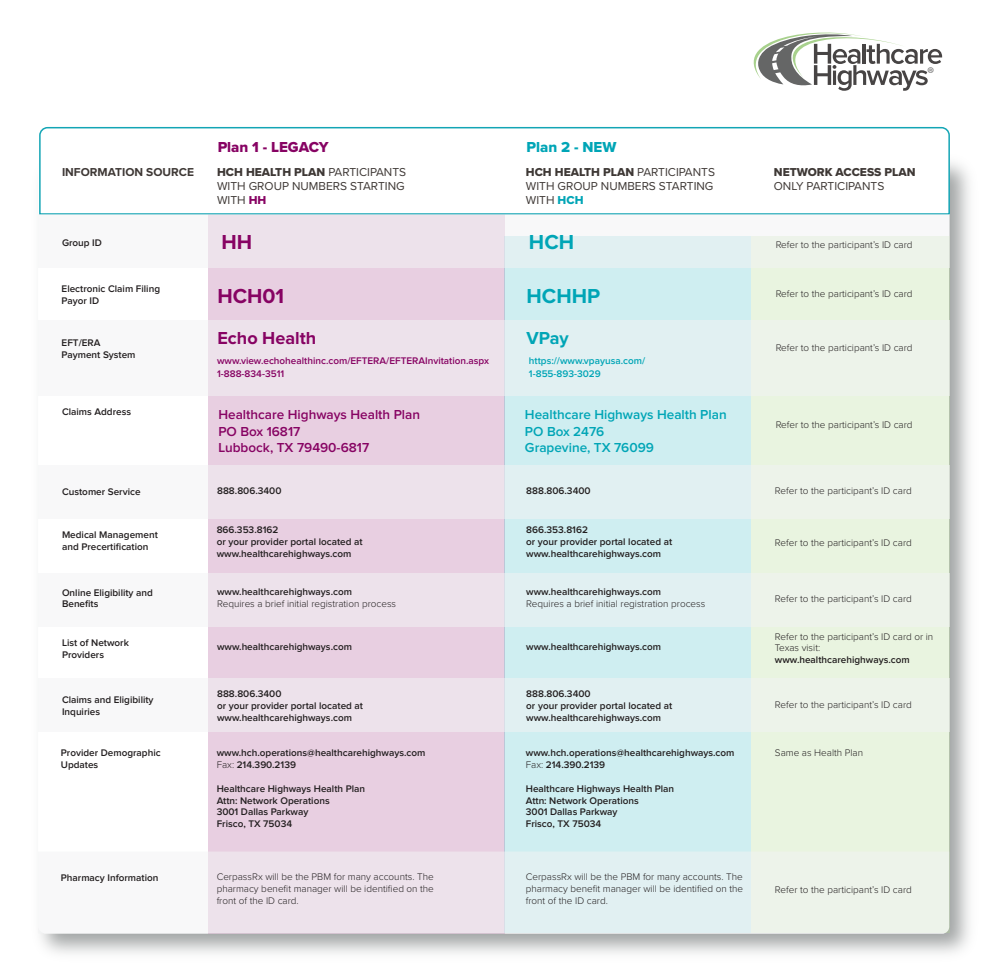
<style>
.page{position:relative;width:994px;height:972px;background:#fff}
.page>*{position:absolute;margin:0;border:0;box-sizing:border-box;transform-origin:0 0}
.t1{font:700 21px "Proxima Nova";color:#00a5b6}
.t2{font:700 21px "Proxima Nova";color:#870363}
.t3{font:700 18px "Proxima Nova";color:#870363}
.t4{font:700 18px "Proxima Nova";color:#00a5b6}
.t5{font:17.1px "Myriad Pro";color:#737373}
.t6{font:15px "Proxima Nova Extrabld";color:#870363}
.t7{font:15px "Proxima Nova Extrabld";color:#00a5b6}
.t8{font:600 13.5px/16.2px "Proxima Nova";color:#870363}
.t9{font:600 13.5px/16.2px "Proxima Nova";color:#00a5b6}
.t10{font:11.85px/14.2px "Proxima Nova";color:#3e3835}
.t11{font:11.85px "Proxima Nova Extrabld";color:#3e3835}
.t12{font:700 11.85px "Proxima Nova";color:#3e3835}
.t13{font:600 9.9px/11.9px "Proxima Nova";color:#231f20}
.t14{font:300 9.9px/11.9px "Proxima Nova";color:#231f20;text-align:justify}
.t15{font:600 9.9px/13.5px "Proxima Nova";color:#870363}
.t16{font:600 9.9px/13.5px "Proxima Nova";color:#00a5b6}
.s1{font-family:"Proxima Nova"}
.s2{font-family:"Proxima Nova Extrabld";color:#870363}
.s3{font-family:"Proxima Nova Extrabld";color:#00a5b6}
.s4{font-weight:300}
</style>
<div class="page">
<img style="left:40px;top:162px;width:930px;height:792px">
<div style="left:38px;top:161px;width:911px;height:773px;background:#fff;border-radius:8px"></div>
<div style="left:208px;top:214px;width:297px;height:720px;background:#e8cfe1"></div>
<div style="left:505px;top:236px;width:246px;height:697px;background:#cfeef1"></div>
<div style="left:751px;top:236px;width:198px;height:697px;background:#e9f4e0"></div>
<svg style="left:38px;top:852px;width:911px;height:82px"></svg>
<div style="left:38px;top:573px;width:911px;height:53px;background:linear-gradient(to right,#f4ebf4,#e4f0ea)"></div>
<div style="left:38px;top:320px;width:911px;height:76px;background:linear-gradient(to right,#f4ebf4,#e4f0ea)"></div>
<div style="left:38px;top:465px;width:911px;height:53px;background:linear-gradient(to right,#f4ebf4,#e4f0ea)"></div>
<div style="left:38px;top:679px;width:911px;height:53px;background:linear-gradient(to right,#f4ebf4,#e4f0ea)"></div>
<svg style="left:39px;top:126px;width:911px;height:89px"></svg>
<div style="left:38px;top:214px;width:911px;height:53px;background:linear-gradient(to right,#f3ebf3,#ecf3f0)"></div>
<svg style="left:753px;top:32px;width:189px;height:59px"></svg>
<h3 class="t5" style="left:927px;top:63px;width:9px">®</h3>
<h3 class="t6" style="left:218px;top:136px;width:112px">Plan 1 - LEGACY</h3>
<h3 class="t7" style="left:526px;top:136px;width:91px">Plan 2 - NEW</h3>
<p class="t12" style="left:62px;top:163px;width:133px">INFORMATION SOURCE</p>
<p class="t11" style="left:774px;top:163px;width:143px">NETWORK ACCESS PLAN</p>
<p class="t10" style="left:774px;top:178px;width:112px">ONLY PARTICIPANTS</p>
<p class="t11" style="left:217px;top:163px;width:191px">HCH HEALTH PLAN <span class="s1">PARTICIPANTS</span></p>
<p class="t10" style="left:217px;top:178px;width:189px">WITH GROUP NUMBERS STARTING<br>WITH <span class="s2">HH</span></p>
<p class="t11" style="left:526px;top:163px;width:191px">HCH HEALTH PLAN <span class="s1">PARTICIPANTS</span></p>
<p class="t10" style="left:526px;top:178px;width:189px">WITH GROUP NUMBERS STARTING<br>WITH <span class="s3">HCH</span></p>
<p class="t13" style="left:62px;top:237px;width:41px">Group ID</p>
<h1 class="t2" style="left:221px;top:227px;width:32px">HH</h1>
<h1 class="t1" style="left:529px;top:227px;width:47px">HCH</h1>
<p class="t13" style="left:62px;top:283px;width:100px">Electronic Claim Filing<br>Payor ID</p>
<h1 class="t1" style="left:526px;top:280px;width:75px">HCHHP</h1>
<h1 class="t2" style="left:217px;top:280px;width:68px">HCH01</h1>
<p class="t13" style="left:62px;top:337px;width:75px">EFT/ERA<br>Payment System</p>
<h2 class="t3" style="left:217px;top:325px;width:100px">Echo Health</h2>
<h2 class="t4" style="left:526px;top:325px;width:44px">VPay</h2>
<p class="t15" style="left:217px;top:354px;width:273px">www.view.echohealthinc.com/EFTERA/EFTERAInvitation.aspx<br>1-888-834-3511</p>
<p class="t16" style="left:529px;top:354px;width:118px">https://www.vpayusa.com/<br>1-855-893-3029</p>
<p class="t13" style="left:62px;top:406px;width:71px">Claims Address</p>
<h3 class="t9" style="left:525px;top:407px;width:203px">Healthcare Highways Health Plan<br>PO Box 2476<br>Grapevine, TX 76099</h3>
<h3 class="t8" style="left:218px;top:407px;width:203px">Healthcare Highways Health Plan<br>PO Box 16817<br>Lubbock, TX 79490-6817</h3>
<p class="t13" style="left:62px;top:486px;width:80px">Customer Service</p>
<p class="t13" style="left:62px;top:529px;width:97px">Medical Management and Precertification</p>
<p class="t13" style="left:526px;top:485px;width:66px">888.806.3400</p>
<p class="t13" style="left:217px;top:485px;width:66px">888.806.3400</p>
<p class="t13" style="left:217px;top:524px;width:147px">866.353.8162<br>or your provider portal located at www.healthcarehighways.com</p>
<p class="t13" style="left:526px;top:524px;width:147px">866.353.8162<br>or your provider portal located at www.healthcarehighways.com</p>
<p class="t14" style="left:775px;top:238px;width:138px">Refer to the participant’s ID card</p>
<p class="t14" style="left:775px;top:287px;width:138px">Refer to the participant’s ID card</p>
<p class="t14" style="left:775px;top:341px;width:138px">Refer to the participant’s ID card</p>
<p class="t14" style="left:775px;top:418px;width:138px">Refer to the participant’s ID card</p>
<p class="t14" style="left:775px;top:484px;width:138px">Refer to the participant’s ID card</p>
<p class="t14" style="left:775px;top:536px;width:138px">Refer to the participant’s ID card</p>
<p class="t13" style="left:62px;top:587px;width:92px">Online Eligibility and<br>Benefits</p>
<p class="t13" style="left:62px;top:637px;width:68px">List of Network<br>Providers</p>
<p class="t13" style="left:62px;top:694px;width:93px">Claims and Eligibility<br>Inquiries</p>
<p class="t13" style="left:217px;top:586px;width:136px">www.healthcarehighways.com</p>
<p class="t14" style="left:217px;top:597px;width:181px">Requires a brief initial registration process</p>
<p class="t13" style="left:217px;top:641px;width:136px">www.healthcarehighways.com</p>
<p class="t13" style="left:217px;top:688px;width:147px">888.806.3400<br>or your provider portal located at www.healthcarehighways.com</p>
<p class="t13" style="left:526px;top:586px;width:136px">www.healthcarehighways.com</p>
<p class="t14" style="left:526px;top:597px;width:181px">Requires a brief initial registration process</p>
<p class="t13" style="left:526px;top:641px;width:136px">www.healthcarehighways.com</p>
<p class="t13" style="left:526px;top:688px;width:147px">888.806.3400<br>or your provider portal located at www.healthcarehighways.com</p>
<p class="t13" style="left:61px;top:747px;width:101px">Provider Demographic<br>Updates</p>
<p class="t13" style="left:526px;top:747px;width:210px">www.hch.operations@healthcarehighways.com<br><span class="s4">Fax:</span> 214.390.2139</p>
<p class="t13" style="left:526px;top:783px;width:150px">Healthcare Highways Health Plan<br>Attn: Network Operations<br>3001 Dallas Parkway<br>Frisco, TX 75034</p>
<p class="t13" style="left:217px;top:747px;width:210px">www.hch.operations@healthcarehighways.com<br><span class="s4">Fax:</span> 214.390.2139</p>
<p class="t13" style="left:217px;top:783px;width:150px">Healthcare Highways Health Plan<br>Attn: Network Operations<br>3001 Dallas Parkway<br>Frisco, TX 75034</p>
<p class="t13" style="left:61px;top:872px;width:99px">Pharmacy Information</p>
<p class="t14" style="left:526px;top:870px;width:219px">CerpassRx will be the PBM for many accounts. The pharmacy benefit manager will be identified on the front of the ID card.</p>
<p class="t14" style="left:217px;top:870px;width:219px">CerpassRx will be the PBM for many accounts. The pharmacy benefit manager will be identified on the front of the ID card.</p>
<p class="t14" style="left:775px;top:592px;width:138px">Refer to the participant’s ID card</p>
<p class="t14" style="left:775px;top:630px;width:160px">Refer to the participant’s ID card or in<br>Texas visit:</p>
<p class="t13" style="left:775px;top:654px;width:136px">www.healthcarehighways.com</p>
<p class="t14" style="left:775px;top:698px;width:138px">Refer to the participant’s ID card</p>
<p class="t14" style="left:775px;top:746px;width:90px">Same as Health Plan</p>
<p class="t14" style="left:775px;top:883px;width:138px">Refer to the participant’s ID card</p>
</div>
